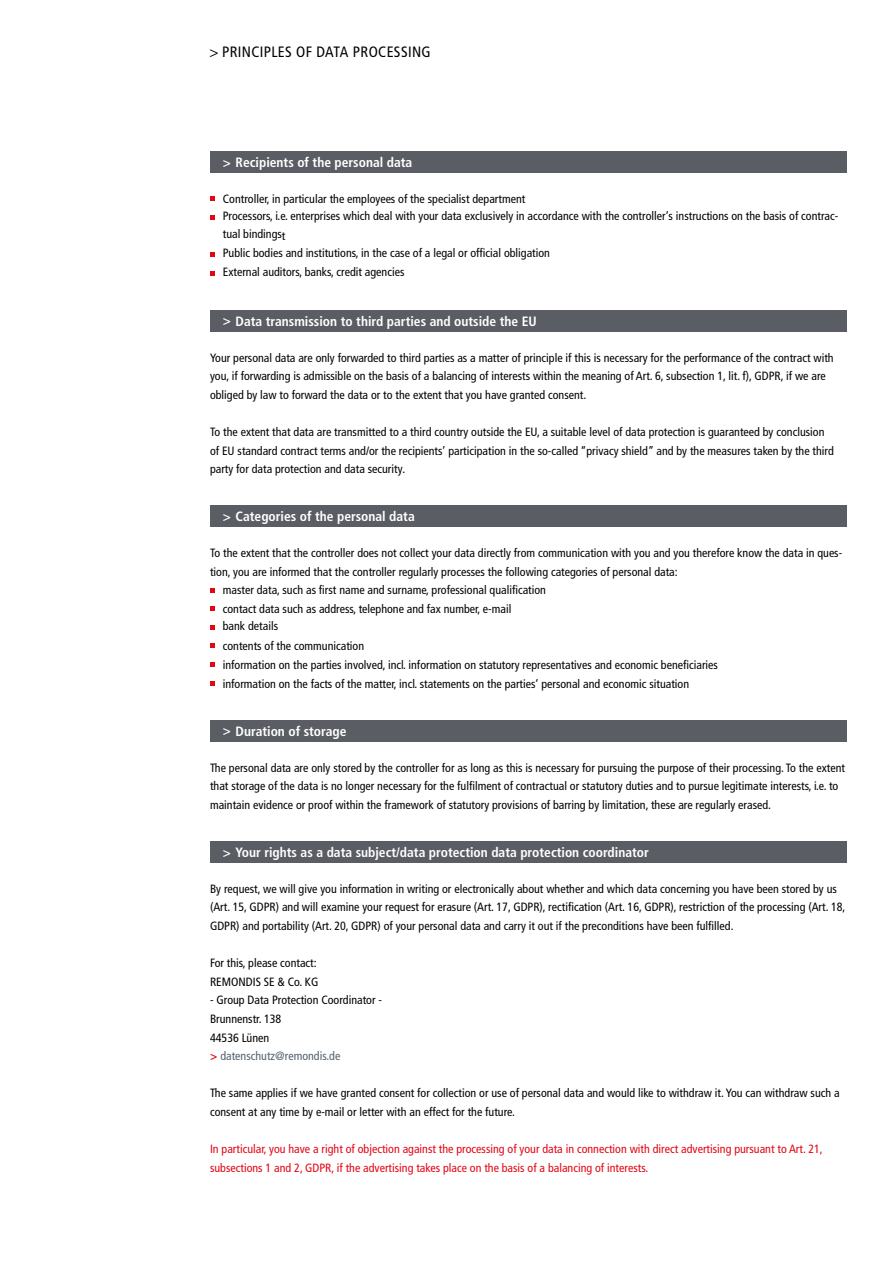
<style>
.page{position:relative;width:893px;height:1263px;background:#fff}
.page>*{position:absolute;margin:0;border:0;box-sizing:border-box;transform-origin:0 0}
.t1{font:condensed 15px "Frutiger LT Pro";letter-spacing:.025em;color:#000}
.t2{font:700 condensed 13.5px "Frutiger LT Pro";color:#fff}
.t3{font:condensed 12px/18.6px "Frutiger LT Pro";color:#000}
.t4{font:condensed 12px/18.6px "Frutiger LT Pro";color:#e30613}
.s1{font-weight:700;color:#e30613}
.s2{color:#54616c}
</style>
<div class="page">
<div style="left:210px;top:152px;width:636px;height:21px;background:#5b5d64"></div>
<svg style="left:210px;top:196px;width:5px;height:5px"></svg>
<svg style="left:210px;top:215px;width:5px;height:5px"></svg>
<svg style="left:210px;top:252px;width:5px;height:5px"></svg>
<svg style="left:210px;top:271px;width:5px;height:5px"></svg>
<div style="left:210px;top:310px;width:636px;height:21px;background:#5b5d64"></div>
<div style="left:210px;top:506px;width:636px;height:21px;background:#5b5d64"></div>
<svg style="left:210px;top:588px;width:5px;height:4px"></svg>
<svg style="left:210px;top:606px;width:5px;height:5px"></svg>
<svg style="left:210px;top:625px;width:5px;height:5px"></svg>
<svg style="left:210px;top:643px;width:5px;height:5px"></svg>
<svg style="left:210px;top:662px;width:5px;height:5px"></svg>
<svg style="left:210px;top:681px;width:5px;height:4px"></svg>
<div style="left:210px;top:720px;width:636px;height:21px;background:#5b5d64"></div>
<div style="left:210px;top:841px;width:636px;height:21px;background:#5b5d64"></div>
<p class="t1" style="left:209px;top:43px;width:223px">&gt; PRINCIPLES OF DATA PROCESSING</p>
<p class="t2" style="left:223px;top:155px;width:191px">&gt; Recipients of the personal data</p>
<p class="t3" style="left:223px;top:191px;width:617px;line-height:16.6px">Controller, in particular the employees of the specialist department<br>Processors, i.e. enterprises which deal with your data exclusively in accordance with the controller‘s instructions on the basis of contrac-</p>
<p class="t3" style="left:223px;top:225px;width:329px">tual bindingst<br>Public bodies and institutions, in the case of a legal or official obligation<br>External auditors, banks, credit agencies</p>
<p class="t2" style="left:223px;top:313px;width:315px">&gt; Data transmission to third parties and outside the EU</p>
<p class="t3" style="left:210px;top:348px;width:625px">Your personal data are only forwarded to third parties as a matter of principle if this is necessary for the performance of the contract with you, if forwarding is admissible on the basis of a balancing of interests within the meaning of Art. 6, subsection 1, lit. f), GDPR, if we are obliged by law to forward the data or to the extent that you have granted consent.</p>
<p class="t3" style="left:210px;top:423px;width:625px">To the extent that data are transmitted to a third country outside the EU, a suitable level of data protection is guaranteed by conclusion of EU standard contract terms and/or the recipients’ participation in the so-called “privacy shield” and by the measures taken by the third party for data protection and data security.</p>
<p class="t2" style="left:223px;top:509px;width:193px">&gt; Categories of the personal data</p>
<p class="t3" style="left:210px;top:544px;width:634px">To the extent that the controller does not collect your data directly from communication with you and you therefore know the data in ques-</p>
<p class="t3" style="left:210px;top:562px;width:469px">tion, you are informed that the controller regularly processes the following categories of personal data:</p>
<p class="t3" style="left:223px;top:581px;width:325px">master data, such as first name and surname, professional qualification</p>
<p class="t3" style="left:223px;top:600px;width:290px">contact data such as address, telephone and fax number, e-mail</p>
<p class="t3" style="left:223px;top:615px;width:143px;line-height:20.5px">bank details<br>contents of the communication</p>
<p class="t3" style="left:223px;top:655px;width:497px">information on the parties involved, incl. information on statutory representatives and economic beneficiaries information on the facts of the matter, incl. statements on the parties‘ personal and economic situation</p>
<p class="t2" style="left:223px;top:723px;width:125px">&gt; Duration of storage</p>
<p class="t3" style="left:210px;top:758px;width:636px">The personal data are only stored by the controller for as long as this is necessary for pursuing the purpose of their processing. To the extent that storage of the data is no longer necessary for the fulfilment of contractual or statutory duties and to pursue legitimate interests, i.e. to maintain evidence or proof within the framework of statutory provisions of barring by limitation, these are regularly erased.</p>
<p class="t2" style="left:223px;top:844px;width:428px">&gt; Your rights as a data subject/data protection data protection coordinator</p>
<p class="t3" style="left:210px;top:879px;width:637px">By request, we will give you information in writing or electronically about whether and which data concerning you have been stored by us (Art. 15, GDPR) and will examine your request for erasure (Art. 17, GDPR), rectification (Art. 16, GDPR), restriction of the processing (Art. 18,<br>GDPR) and portability (Art. 20, GDPR) of your personal data and carry it out if the preconditions have been fulfilled.</p>
<p class="t3" style="left:210px;top:954px;width:110px">For this, please contact:<br>REMONDIS SE &amp; Co. KG</p>
<p class="t3" style="left:210px;top:991px;width:173px">- Group Data Protection Coordinator -<br>Brunnenstr. 138<br>44536 Lünen<br><span class="s1">&gt;</span> <span class="s2">datenschutz@remondis.de</span></p>
<p class="t3" style="left:210px;top:1084px;width:631px">The same applies if we have granted consent for collection or use of personal data and would like to withdraw it. You can withdraw such a consent at any time by e-mail or letter with an effect for the future.</p>
<p class="t4" style="left:210px;top:1140px;width:614px">In particular, you have a right of objection against the processing of your data in connection with direct advertising pursuant to Art. 21, subsections 1 and 2, GDPR, if the advertising takes place on the basis of a balancing of interests.</p>
</div>
